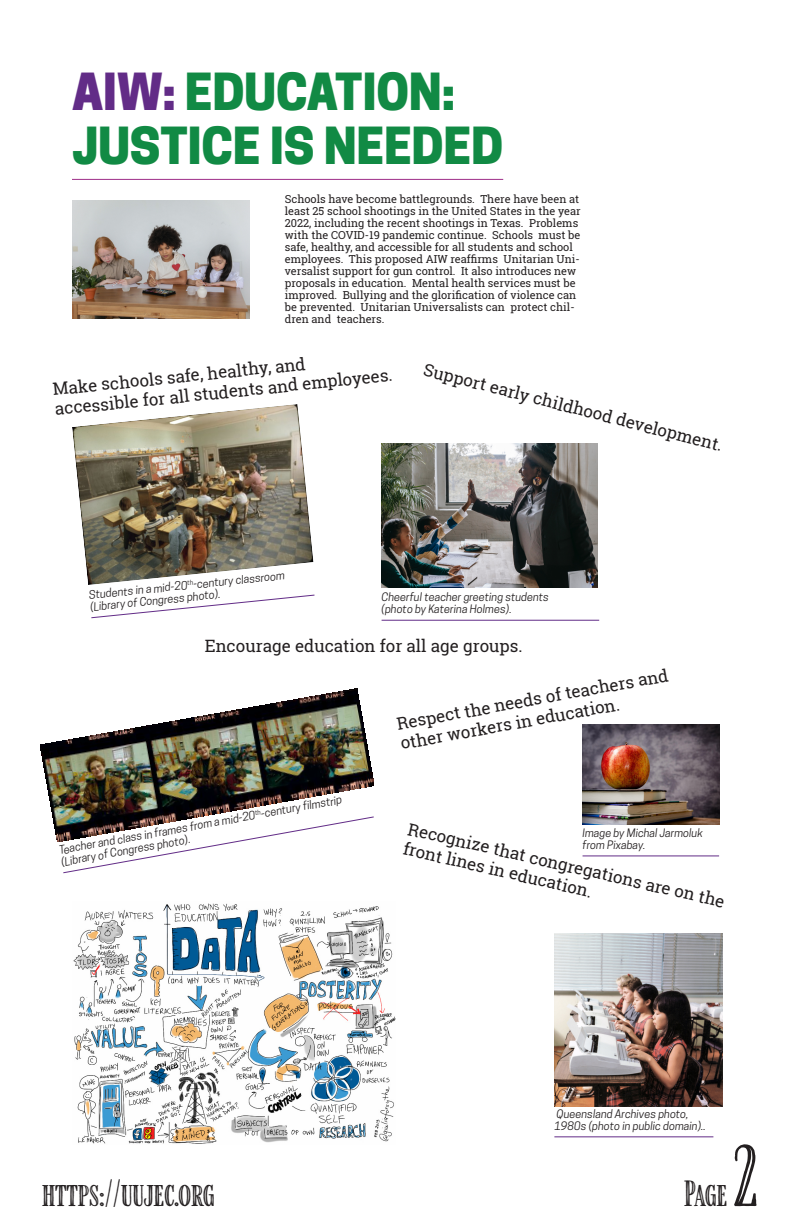
<style>
.page{position:relative;width:792px;height:1224px;background:#fff}
.page>*{position:absolute;margin:0;border:0;box-sizing:border-box;transform-origin:0 0}
.t1{font:72px "Farmhand Inline";color:#231f20}
.t2{font:800 48px/54px "Cooper Hewitt";letter-spacing:-.005em;color:#118a44}
.t3{font:30px "Farmhand Inline";color:#231f20}
.t4{font:17px/20.1px "Roboto Slab";color:#231f20}
.t5{font:11px/12px "Roboto Slab";color:#231f20}
.t6{font:italic 11px/12px "Cooper Hewitt";color:#231f20}
.s1{color:#622c87}
</style>
<div class="page">
<hr style="left:583px;top:856px;width:136px;height:1px;background:#622c87">
<hr style="left:382px;top:620px;width:217px;height:1px;background:#622c87">
<hr style="left:72px;top:179px;width:431px;height:1px;background:#9e2e89">
<hr style="left:554px;top:1137px;width:159px;height:1px;background:#622c87">
<img style="left:72px;top:201px;width:178px;height:118px">
<img style="left:72px;top:404px;width:242px;height:181px">
<svg style="left:91px;top:594px;width:224px;height:24px"></svg>
<img style="left:382px;top:443px;width:216px;height:144px">
<svg style="left:63px;top:842px;width:174px;height:32px"></svg>
<img style="left:41px;top:689px;width:333px;height:153px">
<img style="left:583px;top:725px;width:137px;height:100px">
<img style="left:73px;top:903px;width:323px;height:241px">
<img style="left:554px;top:933px;width:168px;height:173px">
<h2 class="t2" style="left:72px;top:71px;width:433px"><span class="s1">AIW:</span> ED CATION:<br>J STICE IS NEEDED</h2>
<p class="t5" style="left:285px;top:193px;width:297px">Schools have become battlegrounds. There have been at least 25 school shootings in the United States in the year 2022, including the recent shootings in Texas. Problems with the COVID-19 pandemic continue. Schools must be safe, healthy, and accessible for all students and school employees. This proposed AIW reaffirms Unitarian Uni&shy;versalist support for gun control. It also introduces new proposals in education. Mental health services must be improved. Bullying and the glorification of violence can be prevented. Unitarian Universalists can protect chil&shy;dren and teachers.</p>
<p class="t4" style="left:52px;top:379px;width:341px;rotate:-6deg">Make schools safe, healthy, and accessible for all students and employees.</p>
<p class="t4" style="left:426px;top:360px;width:309px;rotate:14deg">Support early childhood development.</p>
<p class="t6" style="left:89px;top:591px;width:198px;rotate:-6deg">Students in a mid-20<sup>t</sup> -century classroom (Library of Congress p oto).</p>
<p class="t6" style="left:382px;top:593px;width:169px">C eerful teac er greeting students (p oto by Katerina Holmes).</p>
<p class="t4" style="left:205px;top:636px;width:319px">Encourage education for all age groups.</p>
<p class="t4" style="left:395px;top:713px;width:277px;rotate:-10deg">Respect the needs of teachers and other workers in education.</p>
<p class="t6" style="left:58px;top:845px;width:289px;line-height:12.3px;rotate:-10deg">Teac er and class in frames from a mid-20<sup>t</sup> -century f lmstrip (Library of Congress p oto).</p>
<p class="t4" style="left:411px;top:818px;width:326px;rotate:13deg">Recognize that congregations are on the</p>
<p class="t6" style="left:583px;top:828px;width:122px">Image by Mic al Jarmoluk from Pixabay.</p>
<p class="t4" style="left:406px;top:838px;width:195px;rotate:13deg">front lines in education.</p>
<p class="t6" style="left:554px;top:1109px;width:153px">Queensland Arc ives p oto,<br>1980s (p oto in public domain)..</p>
<p class="t1" style="left:732px;top:1145px;width:27px">2</p>
<p class="t3" style="left:42px;top:1180px;width:174px">https://uujec.org</p>
<p class="t3" style="left:684px;top:1180px;width:44px">Page</p>
</div>
